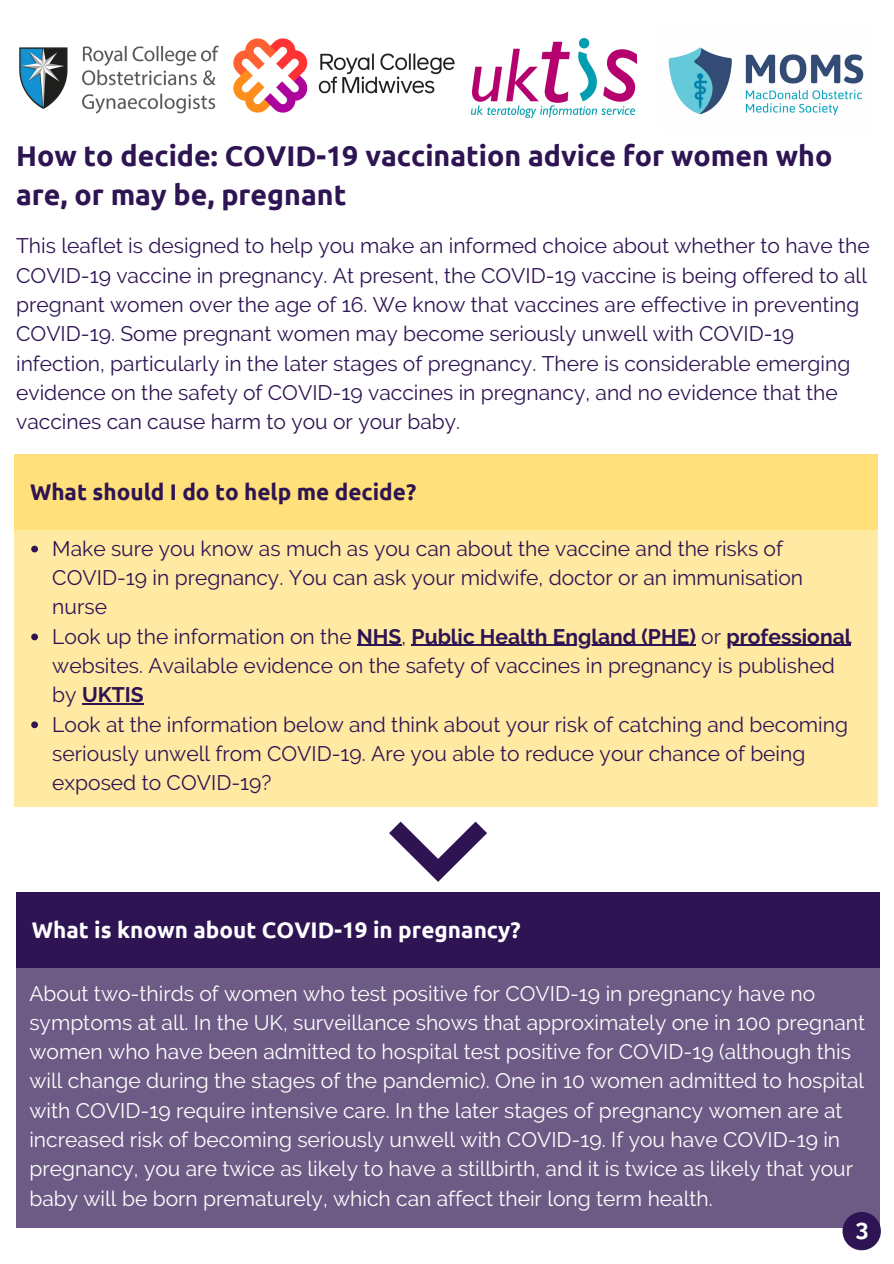
<style>
.page{position:relative;width:894px;height:1264px;background:#fff}
.page>*{position:absolute;margin:0;border:0;box-sizing:border-box;transform-origin:0 0}
.t1{font:700 28.5px/39.5px "Ubuntu";color:#2e1452}
.t2{font:700 23.25px "Raleway";color:#fff}
.t3{font:700 22.5px "Ubuntu";color:#fff}
.t4{font:700 22.5px "Ubuntu";color:#2e1452}
.t5{font:21px/29.2px "Raleway";color:#2e1452}
.t6{font:21px/29.2px "Raleway";color:#fff}
.s1{font-weight:700}
</style>
<div class="page">
<div style="left:14px;top:525px;width:863px;height:282px;background:#ffe9a3"></div>
<div style="left:14px;top:454px;width:863px;height:76px;background:#ffe07b"></div>
<svg style="left:31px;top:545px;width:7px;height:7px"></svg>
<svg style="left:31px;top:633px;width:7px;height:7px"></svg>
<hr style="left:357px;top:645px;width:44px;height:1px;background:#2e1452">
<hr style="left:411px;top:645px;width:284px;height:1px;background:#2e1452">
<hr style="left:726px;top:645px;width:125px;height:1px;background:#2e1452">
<hr style="left:82px;top:703px;width:62px;height:1px;background:#2e1452">
<svg style="left:31px;top:721px;width:7px;height:7px"></svg>
<svg style="left:842px;top:1211px;width:38px;height:39px"></svg>
<div style="left:16px;top:892px;width:863px;height:76px;background:#2e1452"></div>
<div style="left:16px;top:967px;width:863px;height:260px;background:#6d5b86"></div>
<svg style="left:389px;top:821px;width:98px;height:60px"></svg>
<img style="left:19px;top:45px;width:200px;height:69px">
<img style="left:471px;top:38px;width:165px;height:79px">
<img style="left:668px;top:47px;width:196px;height:69px">
<img style="left:234px;top:38px;width:220px;height:75px">
<p class="t1" style="left:16px;top:135px;width:817px">How to decide: COVID-19 vaccination advice for women who are, or may be, pregnant</p>
<p class="t5" style="left:16px;top:231px;width:854px">This leaflet is designed to help you make an informed choice about whether to have the COVID-19 vaccine in pregnancy. At present, the COVID-19 vaccine is being offered to all pregnant women over the age of 16. We know that vaccines are effective in preventing COVID-19. Some pregnant women may become seriously unwell with COVID-19 infection, particularly in the later stages of pregnancy. There is considerable emerging evidence on the safety of COVID-19 vaccines in pregnancy, and no evidence that the vaccines can cause harm to you or your baby.</p>
<p class="t4" style="left:30px;top:479px;width:387px">What should I do to help me decide?</p>
<p class="t5" style="left:52px;top:534px;width:752px">Make sure you know as much as you can about the vaccine and the risks of<br>COVID-19 in pregnancy. You can ask your midwife, doctor or an immunisation nurse</p>
<p class="t5" style="left:52px;top:621px;width:800px">Look up the information on the <span class="s1">NHS</span>, <span class="s1">Public Health England (PHE)</span> or <span class="s1">professional </span>websites. Available evidence on the safety of vaccines in pregnancy is published by <span class="s1">UKTIS</span></p>
<p class="t5" style="left:52px;top:709px;width:797px">Look at the information below and think about your risk of catching and becoming seriously unwell from COVID-19. Are you able to reduce your chance of being exposed to COVID-19?</p>
<p class="t3" style="left:32px;top:917px;width:490px">What is known about COVID-19 in pregnancy?</p>
<p class="t6" style="left:29px;top:978px;width:837px">About two-thirds of women who test positive for COVID-19 in pregnancy have no symptoms at all. In the UK, surveillance shows that approximately one in 100 pregnant women who have been admitted to hospital test positive for COVID-19 (although this will change during the stages of the pandemic). One in 10 women admitted to hospital with COVID-19 require intensive care. In the later stages of pregnancy women are at increased risk of becoming seriously unwell with COVID-19. If you have COVID-19 in pregnancy, you are twice as likely to have a stillbirth, and it is twice as likely that your baby will be born prematurely, which can affect their long term health.</p>
<p class="t2" style="left:855px;top:1213px;width:14px">3</p>
</div>
